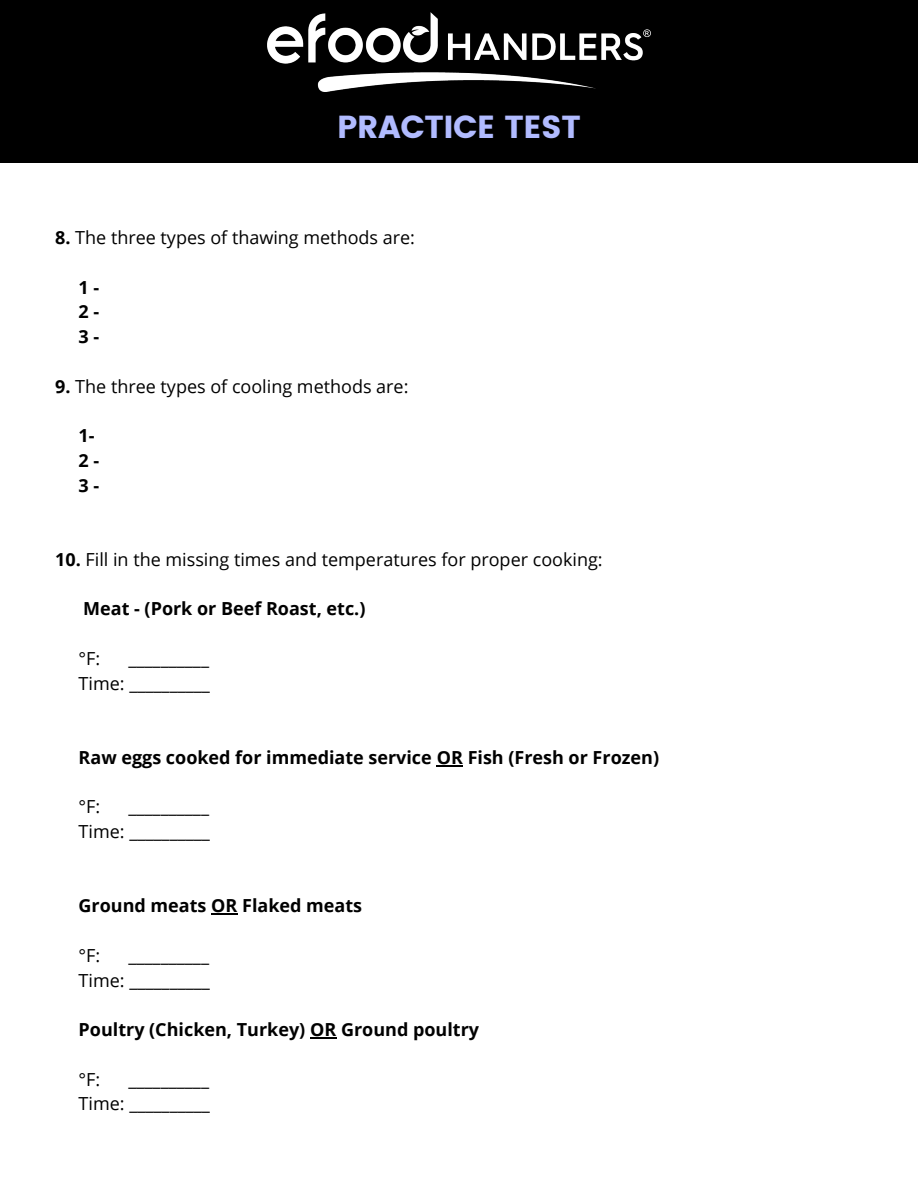
<style>
.page{position:relative;width:918px;height:1188px;background:#fff}
.page>*{position:absolute;margin:0;border:0;box-sizing:border-box;transform-origin:0 0}
.t1{font:31.8px "Poppins";letter-spacing:-.01em;color:#b1bbff}
.t2{font:18px/24.8px "Open Sans";color:#000;text-align:right}
.t3{font:700 18px/24.8px "Open Sans";color:#000;text-align:justify}
.s1{font-weight:700}
</style>
<div class="page">
<div style="left:0;top:0;width:918px;height:163px;background:#000"></div>
<img style="left:268px;top:13px;width:382px;height:78px">
<svg style="left:437px;top:765px;width:26px;height:1px"></svg>
<svg style="left:211px;top:914px;width:27px;height:1px"></svg>
<svg style="left:310px;top:1037px;width:26px;height:1px"></svg>
<h1 class="t1" style="left:337px;top:109px;width:245px">PRACTICE TEST</h1>
<p class="t2" style="left:55px;top:225px;width:361px"><span class="s1">8.</span> The three types of thawing methods are:</p>
<p class="t3" style="left:79px;top:274px;width:22px">1 - 2 - 3 -</p>
<p class="t2" style="left:55px;top:373px;width:355px"><span class="s1">9.</span> The three types of cooling methods are:</p>
<p class="t3" style="left:79px;top:423px;width:22px;text-align:left">1-<br>2 -<br>3 -</p>
<p class="t2" style="left:55px;top:547px;width:549px"><span class="s1">10.</span> Fill in the missing times and temperatures for proper cooking:</p>
<p class="t3" style="left:83px;top:596px;width:284px">Meat - (Pork or Beef Roast, etc.)</p>
<p class="t2" style="left:79px;top:646px;width:23px">°F:</p>
<p class="t2" style="left:79px;top:646px;width:133px">__________<br>Time: __________</p>
<p class="t3" style="left:79px;top:745px;width:582px">Raw eggs cooked for immediate service OR Fish (Fresh or Frozen)</p>
<p class="t2" style="left:79px;top:794px;width:23px">°F:</p>
<p class="t2" style="left:79px;top:794px;width:133px">__________<br>Time: __________</p>
<p class="t3" style="left:79px;top:893px;width:285px">Ground meats OR Flaked meats</p>
<p class="t2" style="left:79px;top:943px;width:23px">°F:</p>
<p class="t2" style="left:79px;top:943px;width:133px">__________<br>Time: __________</p>
<p class="t3" style="left:79px;top:1017px;width:402px">Poultry (Chicken, Turkey) OR Ground poultry</p>
<p class="t2" style="left:79px;top:1066px;width:23px">°F:</p>
<p class="t2" style="left:79px;top:1066px;width:133px">__________<br>Time: __________</p>
</div>
